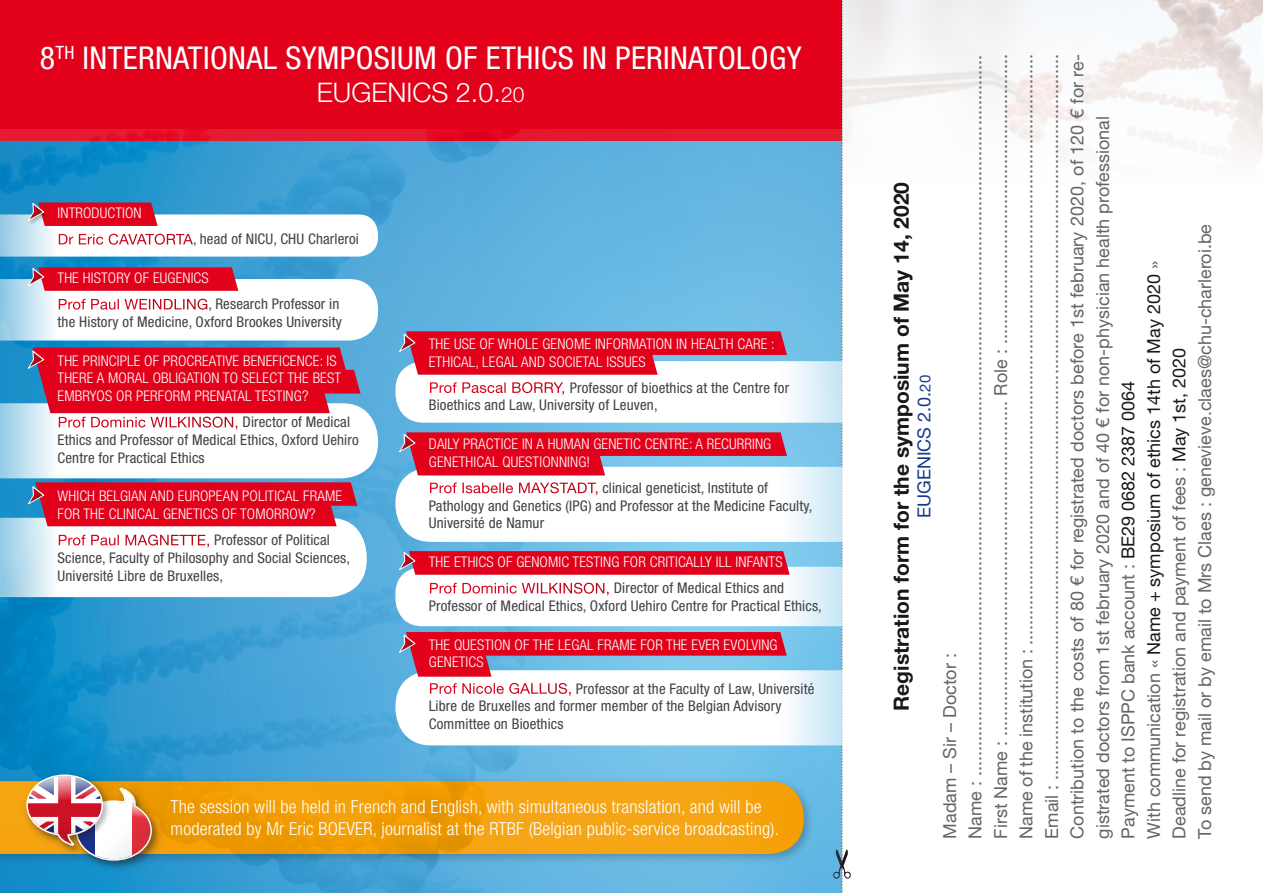
<style>
.page{position:relative;width:1263px;height:893px;background:#fff}
.page>*{position:absolute;margin:0;border:0;box-sizing:border-box;transform-origin:0 0}
.t1{font:condensed 31.5px "Helvetica Neue LT Std";letter-spacing:.01em;color:#fff}
.t2{font:300 27px "Helvetica Neue LT Std";color:#fff}
.t3{font:700 21px "Helvetica Neue LT Std";color:#1a171c}
.t4{font:18px/25.5px "Helvetica Neue LT Std";color:#646567}
.t5{font:300 condensed 18px/22.2px "Helvetica Neue LT Std";letter-spacing:.01em;color:#fff}
.t6{font:18px "Helvetica Neue LT Std";color:#17398a}
.t7{font:condensed 14.7px/17.7px "Helvetica Neue LT Std";letter-spacing:.01em;color:#414143}
.t8{font:300 condensed 14.7px/17.7px "Helvetica Neue LT Std";letter-spacing:.01em;color:#fff}
.s1{font-size:21px}
.s2{font-weight:300;color:#fff}
.s3{font-stretch:normal;color:#fff}
.s4{font-weight:400;font-stretch:normal}
.s5{font-weight:400;color:#414143}
.s6{font-size:15px}
.s7{color:#1a171c}
</style>
<div class="page">
<img style="left:851px;top:0;width:412px;height:158px">
<div style="left:0;top:0;width:842px;height:140px;background:#e2001a"></div>
<svg style="left:833px;top:0;width:18px;height:893px"></svg>
<img style="left:0;top:130px;width:841px;height:763px">
<div style="left:20px;top:768px;width:147px;height:108px;background:#1a171c;opacity:.3"></div>
<div style="left:74px;top:786px;width:85px;height:82px;background:#1a171c;opacity:.3"></div>
<div style="left:25px;top:773px;width:85px;height:80px;background:#1a171c;opacity:.3"></div>
<svg style="left:26px;top:774px;width:127px;height:119px"></svg>
<svg style="left:0;top:199px;width:378px;height:58px"></svg>
<svg style="left:0;top:264px;width:378px;height:77px"></svg>
<svg style="left:0;top:347px;width:378px;height:250px"></svg>
<div style="left:395px;top:361px;width:593px;height:62px;background:#fff;border-radius:28px"></div>
<div style="left:395px;top:467px;width:593px;height:75px;background:#fff;border-radius:36px"></div>
<div style="left:395px;top:567px;width:593px;height:59px;background:#fff;border-radius:27px"></div>
<div style="left:395px;top:670px;width:593px;height:75px;background:#fff;border-radius:36px"></div>
<svg style="left:390px;top:330px;width:397px;height:45px;background:#d6344d"></svg>
<svg style="left:390px;top:430px;width:397px;height:45px;background:#cc405a"></svg>
<svg style="left:390px;top:548px;width:400px;height:27px;background:#d0233e"></svg>
<svg style="left:390px;top:631px;width:397px;height:46px;background:#c15a75"></svg>
<h1 class="t1" style="left:40px;top:40px;width:763px">8<sup>TH</sup> INTERNATIONAL SYMPOSIUM OF ETHICS IN PERINATOLOGY</h1>
<h2 class="t2" style="left:317px;top:76px;width:209px">EUGENICS 2.0.<span class="s1">20</span></h2>
<p class="t7" style="left:58px;top:200px;width:303px;line-height:26.2px"><span class="s2">INTRODUCTION<br></span><span class="s3">Dr Eric CAVATORTA</span>, head of NICU, CHU Charleroi</p>
<p class="t8" style="left:58px;top:265px;width:283px;line-height:26.2px">THE HISTORY OF EUGENICS<br><span class="s4">Prof Paul WEINDLING</span><span class="s5">, Research Professor in</span></p>
<p class="t7" style="left:58px;top:313px;width:286px">the History of Medicine, Oxford Brookes University</p>
<p class="t8" style="left:58px;top:352px;width:285px">THE PRINCIPLE OF PROCREATIVE BENEFICENCE: IS<br>THERE A MORAL OBLIGATION TO SELECT THE BEST<br>EMBRYOS OR PERFORM PRENATAL TESTING?</p>
<p class="t7" style="left:58px;top:413px;width:303px"><span class="s3">Prof Dominic WILKINSON,</span> Director of Medical<br>Ethics and Professor of Medical Ethics, Oxford Uehiro<br>Centre for Practical Ethics</p>
<p class="t8" style="left:58px;top:487px;width:286px">WHICH BELGIAN AND EUROPEAN POLITICAL FRAME<br>FOR THE CLINICAL GENETICS OF TOMORROW?</p>
<p class="t7" style="left:58px;top:531px;width:294px"><span class="s3">Prof Paul MAGNETTE,</span> Professor of Political<br>Science, Faculty of Philosophy and Social Sciences,<br>Université Libre de Bruxelles,</p>
<p class="t8" style="left:429px;top:335px;width:347px">THE USE OF WHOLE GENOME INFORMATION IN HEALTH CARE :<br>ETHICAL, LEGAL AND SOCIETAL ISSUES</p>
<p class="t7" style="left:429px;top:379px;width:362px"><span class="s3">Prof Pascal BORRY,</span> Professor of bioethics at the Centre for<br>Bioethics and Law, University of Leuven,</p>
<p class="t8" style="left:429px;top:435px;width:344px">DAILY PRACTICE IN A HUMAN GENETIC CENTRE: A RECURRING<br>GENETHICAL QUESTIONNING!</p>
<p class="t7" style="left:429px;top:479px;width:385px"><span class="s3">Prof Isabelle MAYSTADT,</span> clinical geneticist, Institute of<br>Pathology and Genetics (IPG) and Professor at the Medicine Faculty,<br>Université de Namur</p>
<p class="t8" style="left:429px;top:549px;width:357px;line-height:26.2px">THE ETHICS OF GENOMIC TESTING FOR CRITICALLY ILL INFANTS<br><span class="s4">Prof Dominic WILKINSON,</span> <span class="s5">Director of Medical Ethics and</span></p>
<p class="t7" style="left:429px;top:597px;width:394px">Professor of Medical Ethics, Oxford Uehiro Centre for Practical Ethics,</p>
<p class="t8" style="left:429px;top:636px;width:350px">THE QUESTION OF THE LEGAL FRAME FOR THE EVER EVOLVING<br>GENETICS</p>
<p class="t7" style="left:429px;top:680px;width:387px"><span class="s3">Prof Nicole GALLUS,</span> Professor at the Faculty of Law, Université<br>Libre de Bruxelles and former member of the Belgian Advisory<br>Committee on Bioethics</p>
<p class="t5" style="left:171px;top:795px;width:610px">The session will be held in French and English, with simultaneous translation, and will be moderated by Mr Eric BOEVER, journalist at the RTBF (Belgian public-service broadcasting).</p>
<p class="t3" style="left:888px;top:711px;width:530px;rotate:-90deg">Registration form for the symposium of May 14, 2020</p>
<p class="t6" style="left:913px;top:518px;width:144px;rotate:-90deg">EUGENICS 2.0.<span class="s6">20</span></p>
<p class="t4" style="left:937px;top:839px;width:786px;rotate:-90deg">Madam – Sir – Doctor :<br>Name : ................................................................................................................................................<br>First Name : ................................................................... Role : ..........................................................<br>Name of the institution : ......................................................................................................................<br>Email : .................................................................................................................................................<br>Contribution to the costs of 80 € for registrated doctors before 1st february 2020, of 120 € for re&shy;gistrated doctors from 1st february 2020 and of 40 € for non-physician health professional Payment to ISPPC bank account : <span class="s7">BE29 0682 2387 0064<br></span>With communication « <span class="s7">Name + symposium of ethics 14th of May 2020</span> »<br>Deadline for registration and payment of fees : <span class="s7">May 1st, 2020<br></span>To send by mail or by email to Mrs Claes : genevieve.claes@chu-charleroi.be</p>
</div>
